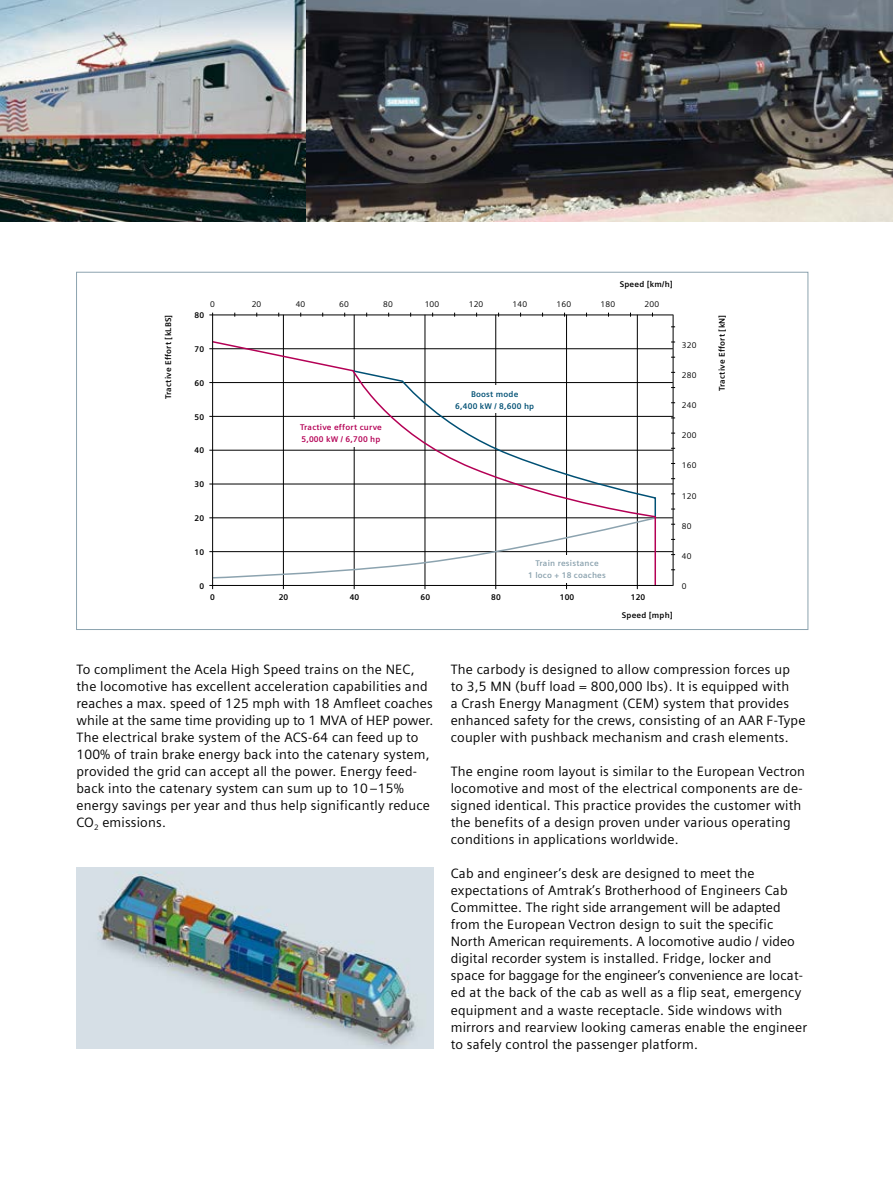
<style>
.page{position:relative;width:893px;height:1191px;background:#fff}
.page>*{position:absolute;margin:0;border:0;box-sizing:border-box;transform-origin:0 0}
.t1{font:13.5px/17px "Siemens Sans";letter-spacing:.015em;color:#000}
.t2{font:700 8.25px "Siemens Sans";letter-spacing:.025em;color:#000}
.t3{font:8.25px "Siemens Sans";letter-spacing:.025em;color:#000}
.t4{font:700 8.25px/12px "Siemens Sans";letter-spacing:.025em;color:#b40055}
.t5{font:700 8.25px/12px "Siemens Sans";letter-spacing:.025em;color:#8ca3af;text-align:center}
.t6{font:700 8.25px/12px "Siemens Sans";letter-spacing:.025em;color:#005074;text-align:center}
</style>
<div class="page">
<img style="left:77px;top:867px;width:357px;height:181px">
<img style="left:0;top:0;width:306px;height:221px">
<img style="left:306px;top:0;width:587px;height:221px">
<hr style="left:283px;top:315px;width:1px;height:274px;background:#000">
<hr style="left:354px;top:315px;width:1px;height:274px;background:#000">
<hr style="left:425px;top:315px;width:1px;height:274px;background:#000">
<hr style="left:495px;top:315px;width:1px;height:274px;background:#000">
<hr style="left:566px;top:315px;width:1px;height:274px;background:#000">
<hr style="left:637px;top:315px;width:1px;height:274px;background:#000">
<hr style="left:673px;top:314px;width:1px;height:272px;background:#000">
<hr style="left:209px;top:551px;width:464px;height:1px;background:#000">
<hr style="left:209px;top:517px;width:464px;height:1px;background:#000">
<hr style="left:209px;top:483px;width:464px;height:1px;background:#000">
<hr style="left:209px;top:450px;width:464px;height:1px;background:#000">
<hr style="left:209px;top:416px;width:464px;height:1px;background:#000">
<hr style="left:209px;top:382px;width:464px;height:1px;background:#000">
<hr style="left:209px;top:348px;width:464px;height:1px;background:#000">
<hr style="left:209px;top:314px;width:464px;height:1px;background:#000">
<svg style="left:211px;top:340px;width:446px;height:247px"></svg>
<hr style="left:212px;top:313px;width:1px;height:276px;background:#000">
<hr style="left:209px;top:585px;width:464px;height:1px;background:#000">
<div style="left:293px;top:419px;width:96px;height:28px;background:#fff"></div>
<div style="left:447px;top:386px;width:96px;height:27px;background:#fff"></div>
<div style="left:524px;top:555px;width:86px;height:27px;background:#fff"></div>
<p class="t2" style="left:620px;top:279px;width:55px">Speed [km/h]</p>
<p class="t3" style="left:210px;top:299px;width:6px">0</p>
<p class="t3" style="left:252px;top:299px;width:11px">20</p>
<p class="t3" style="left:296px;top:299px;width:11px">40</p>
<p class="t3" style="left:339px;top:299px;width:11px">60</p>
<p class="t3" style="left:383px;top:299px;width:11px">80</p>
<p class="t3" style="left:425px;top:299px;width:16px">100</p>
<p class="t3" style="left:469px;top:299px;width:16px">120</p>
<p class="t3" style="left:512px;top:299px;width:16px">140</p>
<p class="t3" style="left:557px;top:299px;width:16px">160</p>
<p class="t3" style="left:601px;top:299px;width:16px">180</p>
<p class="t3" style="left:645px;top:299px;width:16px">200</p>
<p class="t2" style="left:194px;top:310px;width:11px">80</p>
<p class="t2" style="left:164px;top:399px;width:86px;rotate:-90deg">Tractive Effort [kLBS]</p>
<p class="t2" style="left:717px;top:391px;width:78px;rotate:-90deg">Tractive Effort [kN]</p>
<p class="t3" style="left:682px;top:341px;width:16px">320</p>
<p class="t2" style="left:194px;top:344px;width:11px">70</p>
<p class="t3" style="left:682px;top:371px;width:16px">280</p>
<p class="t2" style="left:194px;top:378px;width:11px">60</p>
<p class="t6" style="left:455px;top:388px;width:80px">Boost mode<br>6,400 kW / 8,600 hp</p>
<p class="t3" style="left:682px;top:401px;width:16px">240</p>
<p class="t2" style="left:194px;top:412px;width:11px">50</p>
<p class="t2" style="left:194px;top:446px;width:11px">40</p>
<p class="t2" style="left:194px;top:479px;width:11px">30</p>
<p class="t2" style="left:194px;top:513px;width:11px">20</p>
<p class="t2" style="left:194px;top:547px;width:11px">10</p>
<p class="t2" style="left:199px;top:581px;width:6px">0</p>
<p class="t4" style="left:300px;top:421px;width:83px">Tractive effort curve<br>5,000 kW / 6,700 hp</p>
<p class="t5" style="left:528px;top:557px;width:79px">Train resistance<br>1 loco + 18 coaches</p>
<p class="t2" style="left:210px;top:592px;width:6px">0</p>
<p class="t2" style="left:279px;top:592px;width:11px">20</p>
<p class="t2" style="left:350px;top:592px;width:11px">40</p>
<p class="t2" style="left:420px;top:592px;width:11px">60</p>
<p class="t2" style="left:491px;top:592px;width:11px">80</p>
<p class="t2" style="left:560px;top:592px;width:16px">100</p>
<p class="t2" style="left:631px;top:592px;width:16px">120</p>
<p class="t2" style="left:622px;top:610px;width:53px">Speed [mph]</p>
<p class="t3" style="left:682px;top:431px;width:16px">200</p>
<p class="t3" style="left:682px;top:461px;width:16px">160</p>
<p class="t3" style="left:682px;top:491px;width:16px">120</p>
<p class="t3" style="left:682px;top:521px;width:11px">80</p>
<p class="t3" style="left:682px;top:551px;width:11px">40</p>
<p class="t3" style="left:682px;top:581px;width:6px">0</p>
<p class="t1" style="left:77px;top:661px;width:358px">To compliment the Acela High Speed trains on the NEC, the locomotive has excellent acceleration capabilities and reaches a max. speed of 125 mph with 18 Amfleet coaches while at the same time providing up to 1 MVA of HEP power.<br>The electrical brake system of the ACS-64 can feed up to 100% of train brake energy back into the catenary system, provided the grid can accept all the power. Energy feed&shy;back into the catenary system can sum up to 10 –15% energy savings per year and thus help significantly reduce CO<sub>2</sub> emissions.</p>
<p class="t1" style="left:451px;top:661px;width:356px">The carbody is designed to allow compression forces up to 3,5 MN (buff load = 800,000 lbs). It is equipped with<br>a Crash Energy Managment (CEM) system that provides enhanced safety for the crews, consisting of an AAR F-Type coupler with pushback mechanism and crash elements.</p>
<p class="t1" style="left:451px;top:763px;width:356px">The engine room layout is similar to the European Vectron locomotive and most of the electrical components are de&shy;signed identical. This practice provides the customer with the benefits of a design proven under various operating conditions in applications worldwide.</p>
<p class="t1" style="left:451px;top:865px;width:358px">Cab and engineer’s desk are designed to meet the expectations of Amtrak’s Brotherhood of Engineers Cab Committee. The right side arrangement will be adapted from the European Vectron design to suit the specific North American requirements. A locomotive audio / video digital recorder system is installed. Fridge, locker and space for baggage for the engineer’s convenience are locat&shy;ed at the back of the cab as well as a flip seat, emergency equipment and a waste receptacle. Side windows with mirrors and rearview looking cameras enable the engineer to safely control the passenger platform.</p>
</div>
